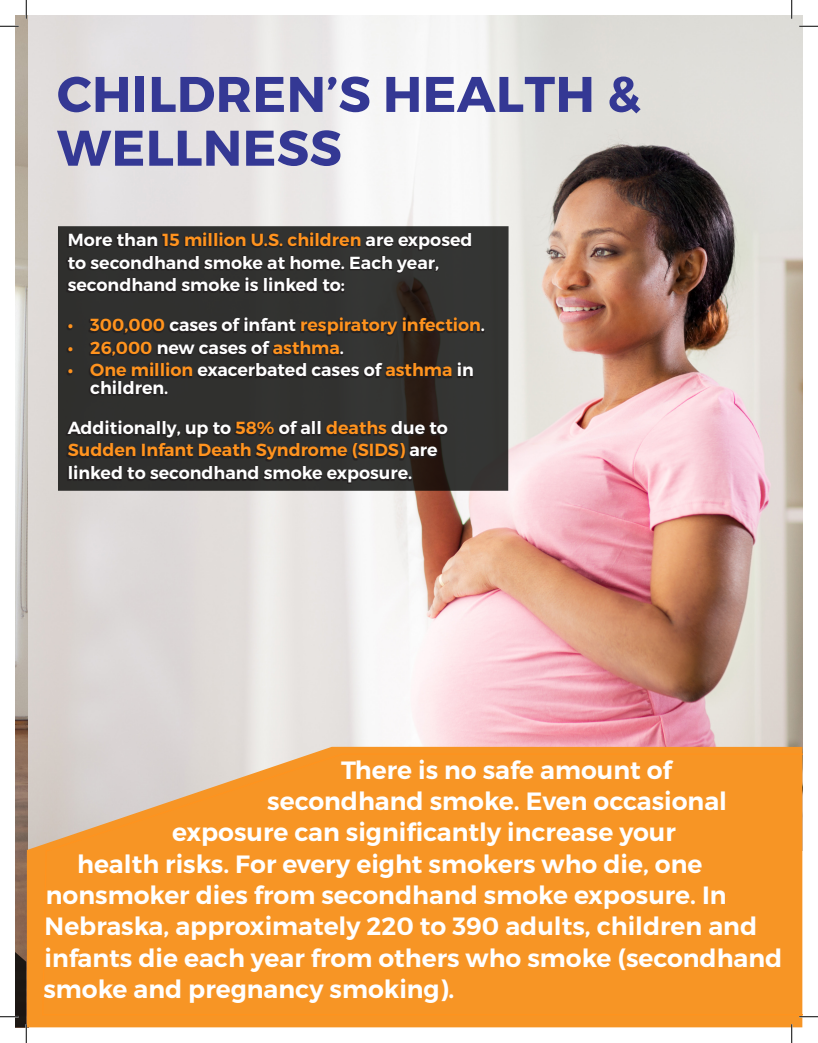
<style>
.page{position:relative;width:818px;height:1043px;background:#fff}
.page>*{position:absolute;margin:0;border:0;box-sizing:border-box;transform-origin:0 0}
.Sub_headline{font:700 50px/53.8px "Montserrat";letter-spacing:.01em;color:#343894}
.Headline{font:600 25px/31.2px "Montserrat";color:#fff}
.body_text{font:600 17.5px/17.5px "Montserrat";color:#fff}
.body_text-2{font:600 17.5px "Montserrat";color:#ff931e}
.s1{color:#fff}
.s2{color:#ff931e}
</style>
<div class="page">
<img style="left:16px;top:16px;width:12px;height:730px">
<img style="left:28px;top:16px;width:774px;height:730px">
<svg style="left:27px;top:746px;width:775px;height:281px;background:#f09f45"></svg>
<div style="left:58px;top:226px;width:450px;height:265px;background:#333331"></div>
<div style="left:66px;top:232px;width:419px;height:252px;background:#231f20;opacity:.8"></div>
<div style="left:41px;top:752px;width:761px;height:263px;background:#f79525"></div>
<svg style="left:0;top:25px;width:19px;height:2px"></svg>
<svg style="left:799px;top:25px;width:19px;height:2px"></svg>
<svg style="left:799px;top:1015px;width:19px;height:2px"></svg>
<svg style="left:25px;top:0;width:2px;height:19px"></svg>
<svg style="left:0;top:289px;width:27px;height:753px"></svg>
<svg style="left:790px;top:0;width:2px;height:19px"></svg>
<svg style="left:790px;top:1024px;width:2px;height:18px"></svg>
<p class="Sub_headline" style="left:57px;top:68px;width:585px">CHILDREN’S HEALTH &amp;<br>WELLNESS</p>
<p class="body_text-2" style="left:68px;top:229px;width:406px"><span class="s1">More than</span> 15 million U.S. children <span class="s1">are exposed</span></p>
<p class="body_text" style="left:68px;top:254px;width:373px">to secondhand smoke at home. Each year,</p>
<p class="body_text" style="left:68px;top:276px;width:278px">secondhand smoke is linked to:</p>
<p class="body_text-2" style="left:68px;top:314px;width:418px">• 300,000 <span class="s1">cases of infant</span> respiratory infection<span class="s1">.</span></p>
<p class="body_text-2" style="left:68px;top:337px;width:278px">• 26,000 <span class="s1">new cases of</span> asthma<span class="s1">.</span></p>
<p class="body_text" style="left:90px;top:361px;width:385px;text-indent:-23px"><span class="s2">• One million</span> exacerbated cases of <span class="s2">asthma</span> in children.</p>
<p class="body_text" style="left:68px;top:419px;width:381px">Additionally, up to <span class="s2">58%</span> of all <span class="s2">deaths</span> due to</p>
<p class="body_text-2" style="left:68px;top:439px;width:371px">Sudden Infant Death Syndrome (SIDS) <span class="s1">are</span></p>
<p class="body_text" style="left:68px;top:464px;width:346px">linked to secondhand smoke exposure.</p>
<p class="Headline" style="left:341px;top:754px;width:332px">There is no safe amount of</p>
<p class="Headline" style="left:267px;top:786px;width:461px">secondhand smoke. Even occasional</p>
<p class="Headline" style="left:172px;top:817px;width:505px">exposure can significantly increase your</p>
<p class="Headline" style="left:77px;top:848px;width:626px">health risks. For every eight smokers who die, one</p>
<p class="Headline" style="left:46px;top:879px;width:682px">nonsmoker dies from secondhand smoke exposure. In</p>
<p class="Headline" style="left:45px;top:911px;width:714px">Nebraska, approximately 220 to 390 adults, children and</p>
<p class="Headline" style="left:43px;top:942px;width:740px">infants die each year from others who smoke (secondhand smoke and pregnancy smoking).</p>
</div>
